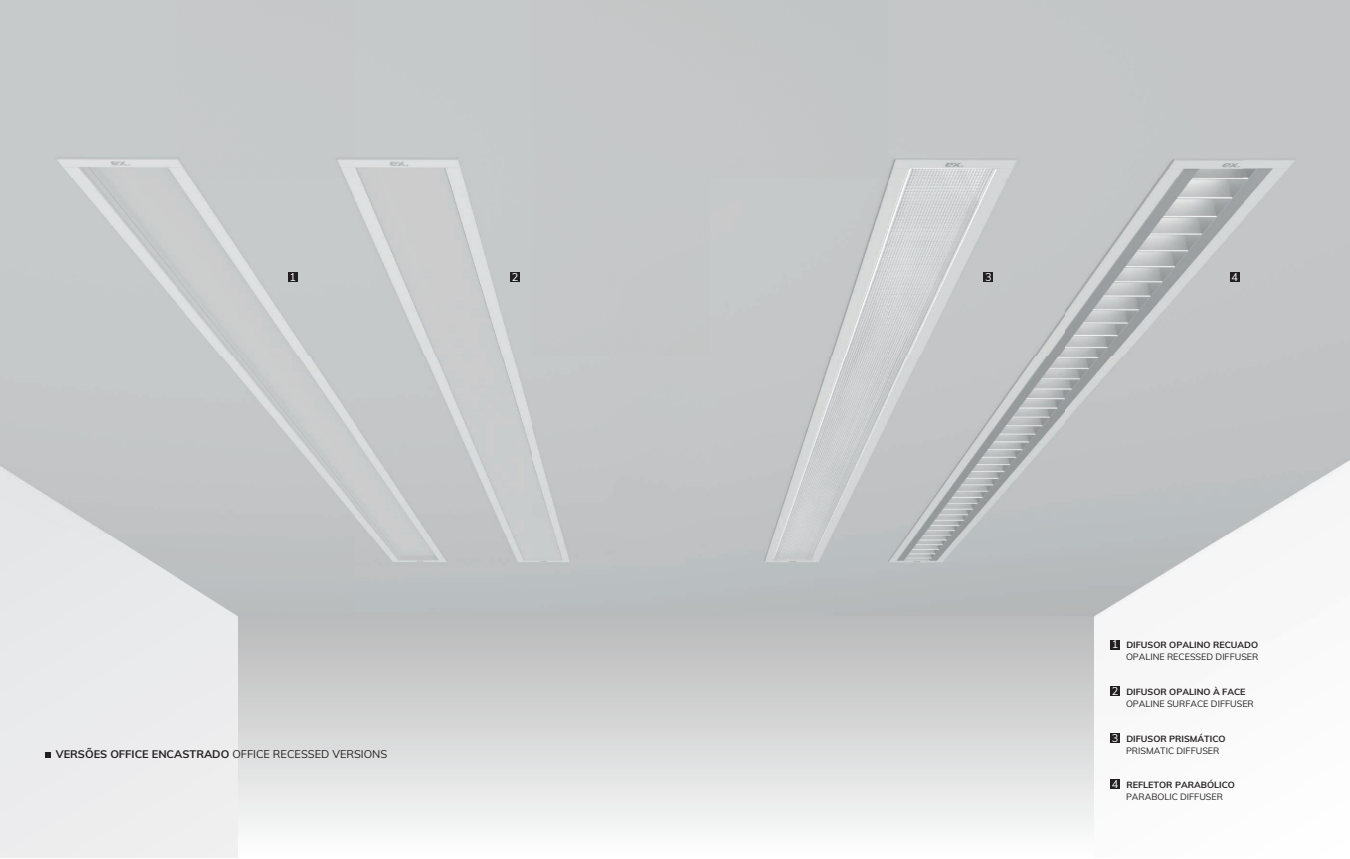
<style>
.page{position:relative;width:1350px;height:859px;background:#fff}
.page>*{position:absolute;margin:0;border:0;box-sizing:border-box;transform-origin:0 0}
.t1{font:700 11px "Muli";color:#231f20}
.t2{font:11px "Muli";color:#fff}
.t3{font:9px/11.3px "Muli";color:#231f20;text-align:right}
.t4{font:700 9px/11.7px "Muli";color:#231f20}
.s1{font-weight:400}
.s2{font-size:11px;color:#fff}
.s3{font-weight:700}
.s4{font-weight:400;font-size:11px;color:#fff}
</style>
<div class="page">
<img style="left:0;top:0;width:1349px;height:857px">
<div style="left:238px;top:616px;width:855px;height:242px;background:linear-gradient(to bottom,#b8b8b9,#fcfcfc)"></div>
<div style="left:1110px;top:640px;width:10px;height:9px;background:#231f20"></div>
<div style="left:1110px;top:686px;width:10px;height:10px;background:#231f20"></div>
<div style="left:1110px;top:733px;width:10px;height:10px;background:#231f20"></div>
<div style="left:288px;top:272px;width:10px;height:10px;background:#231f20"></div>
<div style="left:510px;top:272px;width:10px;height:10px;background:#231f20"></div>
<div style="left:983px;top:272px;width:10px;height:10px;background:#231f20"></div>
<div style="left:1230px;top:272px;width:9px;height:10px;background:#231f20"></div>
<div style="left:1110px;top:780px;width:10px;height:9px;background:#231f20"></div>
<svg style="left:45px;top:752px;width:5px;height:5px"></svg>
<p class="t2" style="left:289px;top:269px;width:8px">1</p>
<p class="t2" style="left:512px;top:269px;width:8px">2</p>
<p class="t2" style="left:985px;top:269px;width:8px">3</p>
<p class="t2" style="left:1231px;top:269px;width:8px">4</p>
<p class="t1" style="left:56px;top:746px;width:333px">VERSÕES OFFICE ENCASTRADO <span class="s1">OFFICE RECESSED VERSIONS</span></p>
<p class="t3" style="left:1111px;top:639px;width:148px"><span class="s2">1</span> <span class="s3">DIFUSOR OPALINO RECUADO<br></span>OPALINE RECESSED DIFFUSER</p>
<p class="t3" style="left:1125px;top:686px;width:129px;text-align:left;text-indent:-14px"><span class="s2">2</span> <span class="s3">DIFUSOR OPALINO À FACE<br></span>OPALINE SURFACE DIFFUSER</p>
<p class="t4" style="left:1125px;top:732px;width:101px;text-indent:-14px"><span class="s4">3</span> DIFUSOR PRISMÁTICO<br><span class="s1">PRISMATIC DIFFUSER</span></p>
<p class="t4" style="left:1111px;top:779px;width:125px;text-align:center"><span class="s4">4</span> REFLETOR PARABÓLICO<br><span class="s1">PARABOLIC DIFFUSER</span></p>
</div>
